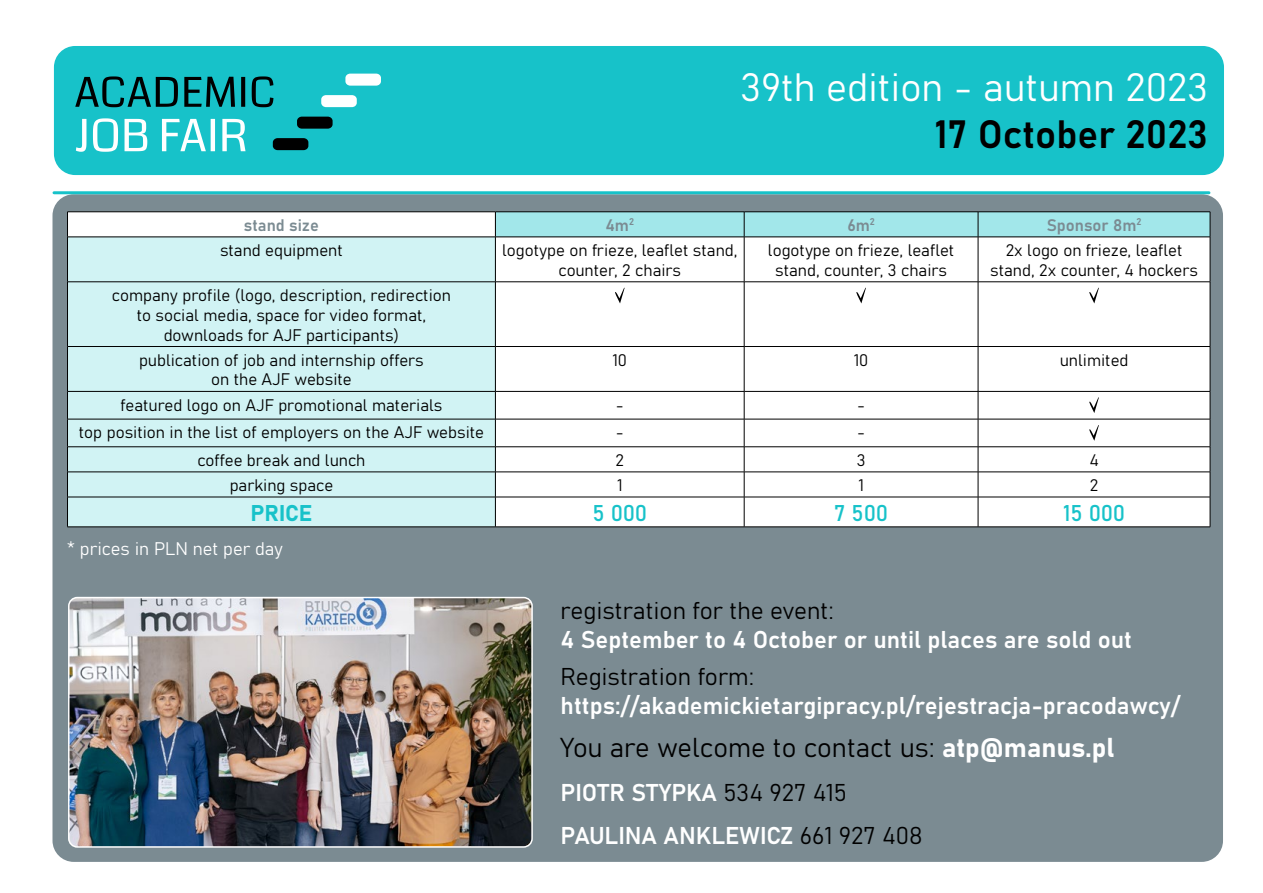
<style>
.page{position:relative;width:1263px;height:893px;background:#fff}
.page>*{position:absolute;margin:0;border:0;box-sizing:border-box;transform-origin:0 0}
.t1{font:39px "Bahnschrift";color:#fff}
.t2{font:39px "Bahnschrift";color:#000}
.t3{font:27px "Bahnschrift";color:#000}
.t4{font:24px/43.5px "Bahnschrift";color:#fff}
.t5{font:24px "Bahnschrift";color:#000}
.t6{font:22.5px "Bahnschrift";letter-spacing:-.01em;color:#17c2c9}
.t7{font:18px "Bahnschrift";color:#fff}
.t8{font:16.5px/19.8px "Bahnschrift";color:#000;text-align:center}
.t9{font:16.5px "Bahnschrift";color:#7b8b92}
.s1{color:#fff}
.s2{color:#000}
</style>
<div class="page">
<div style="left:53px;top:194px;width:1170px;height:668px;background:#7b8b92;border-radius:21px"></div>
<div style="left:68px;top:213px;width:1142px;height:314px;background:#fff"></div>
<div style="left:68px;top:238px;width:427px;height:289px;background:#d1f3f4"></div>
<hr style="left:67px;top:212px;width:428px;height:1px;background:#000">
<svg style="left:67px;top:213px;width:1px;height:24px"></svg>
<svg style="left:495px;top:212px;width:716px;height:25px;background:#9bdcdf"></svg>
<hr style="left:67px;top:237px;width:428px;height:1px;background:#000">
<hr style="left:67px;top:237px;width:1px;height:45px;background:#000">
<hr style="left:495px;top:237px;width:249px;height:1px;background:#000">
<hr style="left:495px;top:237px;width:1px;height:45px;background:#000">
<hr style="left:744px;top:237px;width:234px;height:1px;background:#000">
<hr style="left:744px;top:237px;width:1px;height:45px;background:#000">
<hr style="left:978px;top:237px;width:232px;height:1px;background:#000">
<hr style="left:978px;top:237px;width:1px;height:45px;background:#000">
<hr style="left:1210px;top:237px;width:1px;height:45px;background:#000">
<hr style="left:67px;top:282px;width:428px;height:1px;background:#000">
<hr style="left:67px;top:282px;width:1px;height:64px;background:#000">
<hr style="left:495px;top:282px;width:249px;height:1px;background:#000">
<hr style="left:495px;top:282px;width:1px;height:64px;background:#000">
<hr style="left:744px;top:282px;width:234px;height:1px;background:#000">
<hr style="left:744px;top:282px;width:1px;height:64px;background:#000">
<hr style="left:978px;top:282px;width:232px;height:1px;background:#000">
<hr style="left:978px;top:282px;width:1px;height:64px;background:#000">
<hr style="left:1210px;top:282px;width:1px;height:64px;background:#000">
<hr style="left:67px;top:346px;width:428px;height:1px;background:#000">
<hr style="left:67px;top:347px;width:1px;height:44px;background:#000">
<hr style="left:495px;top:346px;width:249px;height:1px;background:#000">
<hr style="left:495px;top:347px;width:1px;height:44px;background:#000">
<hr style="left:744px;top:346px;width:234px;height:1px;background:#000">
<hr style="left:744px;top:347px;width:1px;height:44px;background:#000">
<hr style="left:978px;top:346px;width:232px;height:1px;background:#000">
<hr style="left:978px;top:347px;width:1px;height:44px;background:#000">
<hr style="left:1210px;top:347px;width:1px;height:44px;background:#000">
<hr style="left:67px;top:391px;width:428px;height:1px;background:#000">
<hr style="left:495px;top:391px;width:249px;height:1px;background:#000">
<hr style="left:744px;top:391px;width:234px;height:1px;background:#000">
<hr style="left:978px;top:391px;width:232px;height:1px;background:#000">
<hr style="left:67px;top:419px;width:428px;height:1px;background:#000">
<hr style="left:495px;top:419px;width:249px;height:1px;background:#000">
<hr style="left:744px;top:419px;width:234px;height:1px;background:#000">
<hr style="left:978px;top:419px;width:232px;height:1px;background:#000">
<hr style="left:67px;top:446px;width:428px;height:1px;background:#000">
<hr style="left:495px;top:446px;width:249px;height:1px;background:#000">
<hr style="left:744px;top:446px;width:234px;height:1px;background:#000">
<hr style="left:978px;top:446px;width:232px;height:1px;background:#000">
<hr style="left:67px;top:472px;width:428px;height:1px;background:#000">
<svg style="left:67px;top:392px;width:1px;height:105px"></svg>
<hr style="left:495px;top:472px;width:249px;height:1px;background:#000">
<svg style="left:495px;top:392px;width:1px;height:105px"></svg>
<hr style="left:744px;top:472px;width:234px;height:1px;background:#000">
<svg style="left:744px;top:392px;width:1px;height:105px"></svg>
<hr style="left:978px;top:472px;width:232px;height:1px;background:#000">
<svg style="left:978px;top:392px;width:1px;height:105px"></svg>
<svg style="left:1210px;top:392px;width:1px;height:105px"></svg>
<hr style="left:67px;top:497px;width:428px;height:1px;background:#000">
<hr style="left:67px;top:497px;width:1px;height:30px;background:#000">
<hr style="left:495px;top:497px;width:249px;height:1px;background:#000">
<hr style="left:495px;top:497px;width:1px;height:30px;background:#000">
<hr style="left:744px;top:497px;width:234px;height:1px;background:#000">
<hr style="left:744px;top:497px;width:1px;height:30px;background:#000">
<hr style="left:978px;top:497px;width:232px;height:1px;background:#000">
<hr style="left:978px;top:497px;width:1px;height:30px;background:#000">
<hr style="left:1210px;top:497px;width:1px;height:30px;background:#000">
<hr style="left:67px;top:527px;width:428px;height:1px;background:#000">
<hr style="left:495px;top:527px;width:249px;height:1px;background:#000">
<hr style="left:744px;top:527px;width:234px;height:1px;background:#000">
<hr style="left:978px;top:527px;width:232px;height:1px;background:#000">
<svg style="left:615px;top:288px;width:10px;height:15px"></svg>
<svg style="left:856px;top:288px;width:10px;height:15px"></svg>
<svg style="left:1089px;top:288px;width:10px;height:15px"></svg>
<svg style="left:1089px;top:397px;width:10px;height:16px"></svg>
<svg style="left:1089px;top:425px;width:10px;height:16px"></svg>
<div style="left:54px;top:46px;width:1170px;height:129px;background:#17c2c9;border-radius:21px"></div>
<hr style="left:54px;top:191px;width:1155px;height:3px;background:#17c2c9">
<svg style="left:76px;top:118px;width:169px;height:34px"></svg>
<svg style="left:75px;top:76px;width:198px;height:31px"></svg>
<div style="left:273px;top:138px;width:35px;height:12px;background:#000;border-radius:5px"></div>
<div style="left:297px;top:117px;width:36px;height:12px;background:#000;border-radius:5px"></div>
<div style="left:321px;top:95px;width:36px;height:12px;background:#fff;border-radius:5px"></div>
<div style="left:345px;top:74px;width:36px;height:12px;background:#fff;border-radius:5px"></div>
<img style="left:69px;top:598px;width:463px;height:247px">
<div style="left:68px;top:597px;width:465px;height:251px;border:2px solid #fff;border-radius:9px"></div>
<h1 class="t1" style="left:740px;top:57px;width:469px">39th edition - autumn 2023</h1>
<h1 class="t2" style="left:935px;top:104px;width:275px">17 October 2023</h1>
<p class="t9" style="left:244px;top:213px;width:76px">stand size</p>
<p class="t9" style="left:605px;top:213px;width:30px">4m<sup>2</sup></p>
<p class="t9" style="left:847px;top:213px;width:29px">6m<sup>2</sup></p>
<p class="t9" style="left:1047px;top:213px;width:96px">Sponsor 8m<sup>2</sup></p>
<p class="t8" style="left:220px;top:239px;width:124px">stand equipment</p>
<p class="t8" style="left:502px;top:239px;width:237px">logotype on frieze, leaflet stand, counter, 2 chairs</p>
<p class="t8" style="left:768px;top:239px;width:188px">logotype on frieze, leaflet stand, counter, 3 chairs</p>
<p class="t8" style="left:990px;top:239px;width:209px">2x logo on frieze, leaflet stand, 2x counter, 4 hockers</p>
<p class="t8" style="left:112px;top:284px;width:341px">company profile (logo, description, redirection to social media, space for video format, downloads for AJF participants)</p>
<p class="t8" style="left:139px;top:349px;width:286px">publication of job and internship offers on the AJF website</p>
<p class="t8" style="left:612px;top:349px;width:16px">10</p>
<p class="t8" style="left:854px;top:349px;width:16px">10</p>
<p class="t8" style="left:1060px;top:349px;width:70px">unlimited</p>
<p class="t8" style="left:121px;top:394px;width:323px">featured logo on AJF promotional materials</p>
<p class="t8" style="left:616px;top:394px;width:9px">-</p>
<p class="t8" style="left:857px;top:394px;width:9px">-</p>
<p class="t8" style="left:79px;top:421px;width:407px">top position in the list of employers on the AJF website</p>
<p class="t8" style="left:616px;top:421px;width:9px">-</p>
<p class="t8" style="left:857px;top:421px;width:9px">-</p>
<p class="t8" style="left:197px;top:449px;width:170px">coffee break and lunch</p>
<p class="t8" style="left:615px;top:449px;width:10px">2</p>
<p class="t8" style="left:857px;top:449px;width:10px">3</p>
<p class="t8" style="left:1089px;top:449px;width:11px">4</p>
<p class="t8" style="left:230px;top:474px;width:105px">parking space</p>
<p class="t8" style="left:617px;top:474px;width:7px">1</p>
<p class="t8" style="left:858px;top:474px;width:7px">1</p>
<p class="t8" style="left:1090px;top:474px;width:10px">2</p>
<h3 class="t6" style="left:251px;top:496px;width:63px">PRICE</h3>
<h3 class="t6" style="left:592px;top:496px;width:56px">5 000</h3>
<h3 class="t6" style="left:834px;top:496px;width:56px">7 500</h3>
<h3 class="t6" style="left:1063px;top:496px;width:64px">15 000</h3>
<p class="t7" style="left:67px;top:535px;width:217px">* prices in PLN net per day</p>
<h3 class="t5" style="left:561px;top:592px;width:275px">registration for the event:</h3>
<h3 class="t4" style="left:561px;top:616px;width:573px">4 September to 4 October or until places are sold out</h3>
<h3 class="t5" style="left:561px;top:658px;width:195px">Registration form:</h3>
<h3 class="t4" style="left:561px;top:682px;width:621px">https://akademickietargipracy.pl/rejestracja-pracodawcy/</h3>
<h2 class="t3" style="left:561px;top:727px;width:555px">You are welcome to contact us: <span class="s1">atp@manus.pl</span></h2>
<h3 class="t4" style="left:561px;top:769px;width:363px">PIOTR STYPKA <span class="s2">534 927 415<br></span>PAULINA ANKLEWICZ <span class="s2">661 927 408</span></h3>
</div>
